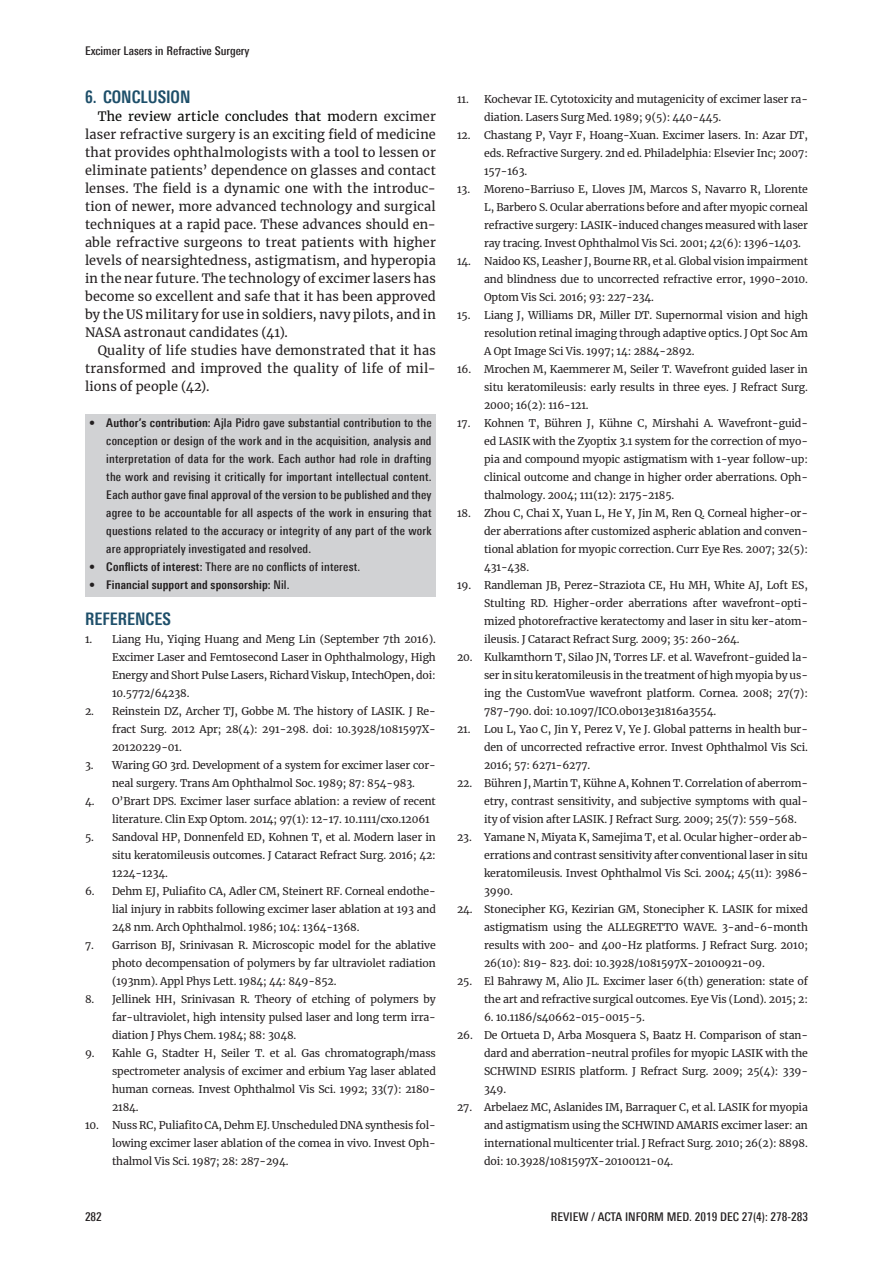
<style>
.page{position:relative;width:893px;height:1263px;background:#fff}
.page>*{position:absolute;margin:0;border:0;box-sizing:border-box;transform-origin:0 0}
.t1{font:700 condensed 17.4px "Univers Next Pro";color:#1e4f6a;scale:.95 1}
.t2{font:12.75px/18px "Merriweather";letter-spacing:.01em;color:#231f20;text-align:justify}
.t3{font:500 condensed 12px/18px "Univers Next Pro";letter-spacing:.01em;color:#231f20;text-align:justify}
.t4{font:700 condensed 12px "Univers Next Pro";letter-spacing:.015em;color:#231f20}
.t5{font:10.5px/18px "Merriweather";letter-spacing:-.01em;color:#231f20;text-align:justify}
.s1{color:#040503}
.s2{font-weight:700}
.s3{font-weight:500}
</style>
<div class="page">
<div style="left:85px;top:414px;width:351px;height:146px;background:#d1d2d4"></div>
<div style="left:85px;top:558px;width:351px;height:20px;background:#d1d2d4"></div>
<div style="left:85px;top:576px;width:351px;height:20px;background:#d1d2d4"></div>
<p class="t3" style="left:85px;top:42px;width:166px">Excimer Lasers in Refractive Surgery</p>
<h1 class="t1" style="left:85px;top:87px;width:113px">6. CONCLUSION</h1>
<p class="t2" style="left:85px;top:107px;width:352px;text-indent:13px"><span class="s1">The review article concludes that m</span>odern excimer laser refractive surgery is an exciting field of medicine that provides ophthalmologists with a tool to lessen or eliminate patients’ dependence on glasses and contact lenses. The field is a dynamic one with the introduc&shy;tion of newer, more advanced technology and surgical techniques at a rapid pace. These advances should en&shy;able refractive surgeons to treat patients with higher levels of nearsightedness, astigmatism, and hyperopia in the near future. The technology of excimer lasers has become so excellent and safe that it has been approved by the US military for use in soldiers, navy pilots, and in NASA astronaut candidates (41).</p>
<p class="t2" style="left:85px;top:341px;width:352px;text-indent:13px">Quality of life studies have demonstrated that it has transformed and improved the quality of life of mil&shy;lions of people (42).</p>
<p class="t3" style="left:106px;top:414px;width:327px;text-indent:-17px">• <span class="s2">Author’s contribution:</span> Ajla Pidro gave substantial contribution to the conception or design of the work and in the acquisition, analysis and interpretation of data for the work. Each author had role in drafting the work and revising it critically for important intellectual content.<br>Each author gave final approval of the version to be published and they agree to be accountable for all aspects of the work in ensuring that questions related to the accuracy or integrity of any part of the work are appropriately investigated and resolved.</p>
<p class="t3" style="left:89px;top:558px;width:273px">• <span class="s2">Conflicts of interest:</span> There are no conflicts of interest.</p>
<p class="t4" style="left:89px;top:578px;width:202px"><span class="s3">•</span> Financial support and sponsorship: <span class="s3">Nil.</span></p>
<h1 class="t1" style="left:85px;top:609px;width:92px">REFERENCES</h1>
<p class="t5" style="left:112px;top:630px;width:325px;text-indent:-27px">1. Liang Hu, Yiqing Huang and Meng Lin (September 7th 2016).<br>Excimer Laser and Femtosecond Laser in Ophthalmology, High Energy and Short Pulse Lasers, Richard Viskup, IntechOpen, doi:<br>10.5772/64238.</p>
<p class="t5" style="left:112px;top:702px;width:325px;text-indent:-27px">2. Reinstein DZ, Archer TJ, Gobbe M. The history of LASIK. J Re&shy;fract Surg. 2012 Apr; 28(4): 291-298. doi: 10.3928/1081597X-20120229-01.</p>
<p class="t5" style="left:85px;top:756px;width:352px;text-align:center">3. Waring GO 3rd. Development of a system for excimer laser cor&shy;neal surgery. Trans Am Ophthalmol Soc. 1989; 87: 854-983.</p>
<p class="t5" style="left:112px;top:792px;width:325px;text-indent:-27px">4. O’Brart DPS. Excimer laser surface ablation: a review of recent literature. Clin Exp Optom. 2014; 97(1): 12-17. 10.1111/cxo.12061</p>
<p class="t5" style="left:112px;top:828px;width:325px;text-indent:-27px">5. Sandoval HP, Donnenfeld ED, Kohnen T, et al. Modern laser in situ keratomileusis outcomes. J Cataract Refract Surg. 2016; 42:<br>1224-1234.</p>
<p class="t5" style="left:112px;top:882px;width:325px;text-indent:-27px">6. Dehm EJ, Puliafito CA, Adler CM, Steinert RF. Corneal endothe&shy;lial injury in rabbits following excimer laser ablation at 193 and 248 nm. Arch Ophthalmol. 1986; 104: 1364-1368.</p>
<p class="t5" style="left:112px;top:936px;width:325px;text-indent:-27px">7. Garrison BJ, Srinivasan R. Microscopic model for the ablative photo decompensation of polymers by far ultraviolet radiation (193nm). Appl Phys Lett. 1984; 44: 849-852.</p>
<p class="t5" style="left:112px;top:990px;width:325px;text-indent:-27px">8. Jellinek HH, Srinivasan R. Theory of etching of polymers by far-ultraviolet, high intensity pulsed laser and long term irra&shy;diation J Phys Chem. 1984; 88: 3048.</p>
<p class="t5" style="left:112px;top:1044px;width:325px;text-indent:-27px">9. Kahle G, Stadter H, Seiler T. et al. Gas chromatograph/mass spectrometer analysis of excimer and erbium Yag laser ablated human corneas. Invest Ophthalmol Vis Sci. 1992; 33(7): 2180- 2184.</p>
<p class="t5" style="left:112px;top:1116px;width:325px;text-indent:-27px">10. Nuss RC, Puliafito CA, Dehm EJ. Unscheduled DNA synthesis fol&shy;lowing excimer laser ablation of the comea in vivo. Invest Oph&shy;thalmol Vis Sci. 1987; 28: 287-294.</p>
<p class="t5" style="left:484px;top:90px;width:325px;text-indent:-27px">11. Kochevar IE. Cytotoxicity and mutagenicity of excimer laser ra&shy;diation. Lasers Surg Med. 1989; 9(5): 440-445.</p>
<p class="t5" style="left:484px;top:126px;width:325px;text-indent:-27px">12. Chastang P, Vayr F, Hoang-Xuan. Excimer lasers. In: Azar DT, eds. Refractive Surgery. 2nd ed. Philadelphia: Elsevier Inc; 2007:<br>157-163.</p>
<p class="t5" style="left:484px;top:180px;width:325px;text-indent:-27px">13. Moreno-Barriuso E, Lloves JM, Marcos S, Navarro R, Llorente L, Barbero S. Ocular aberrations before and after myopic corneal refractive surgery: LASIK-induced changes measured with laser ray tracing. Invest Ophthalmol Vis Sci. 2001; 42(6): 1396-1403.</p>
<p class="t5" style="left:484px;top:252px;width:325px;text-indent:-27px">14. Naidoo KS, Leasher J, Bourne RR, et al. Global vision impairment and blindness due to uncorrected refractive error, 1990-2010.<br>Optom Vis Sci. 2016; 93: 227-234.</p>
<p class="t5" style="left:484px;top:306px;width:325px;text-indent:-27px">15. Liang J, Williams DR, Miller DT. Supernormal vision and high resolution retinal imaging through adaptive optics. J Opt Soc Am A Opt Image Sci Vis. 1997; 14: 2884-2892.</p>
<p class="t5" style="left:484px;top:360px;width:325px;text-indent:-27px">16. Mrochen M, Kaemmerer M, Seiler T. Wavefront guided laser in situ keratomileusis: early results in three eyes. J Refract Surg.<br>2000; 16(2): 116-121.</p>
<p class="t5" style="left:484px;top:414px;width:325px;text-indent:-27px">17. Kohnen T, Bühren J, Kühne C, Mirshahi A. Wavefront-guid&shy;ed LASIK with the Zyoptix 3.1 system for the correction of myo&shy;pia and compound myopic astigmatism with 1-year follow-up: clinical outcome and change in higher order aberrations. Oph&shy;thalmology. 2004; 111(12): 2175-2185.</p>
<p class="t5" style="left:484px;top:504px;width:325px;text-indent:-27px">18. Zhou C, Chai X, Yuan L, He Y, Jin M, Ren Q. Corneal higher-or&shy;der aberrations after customized aspheric ablation and conven&shy;tional ablation for myopic correction. Curr Eye Res. 2007; 32(5):<br>431-438.</p>
<p class="t5" style="left:484px;top:576px;width:325px;text-indent:-27px">19. Randleman JB, Perez-Straziota CE, Hu MH, White AJ, Loft ES, Stulting RD. Higher-order aberrations after wavefront-opti&shy;mized photorefractive keratectomy and laser in situ ker-atom&shy;ileusis. J Cataract Refract Surg. 2009; 35: 260-264.</p>
<p class="t5" style="left:484px;top:648px;width:325px;text-indent:-27px">20. Kulkamthorn T, Silao JN, Torres LF. et al. Wavefront-guided la&shy;ser in situ keratomileusis in the treatment of high myopia by us&shy;ing the CustomVue wavefront platform. Cornea. 2008; 27(7):<br>787-790. doi: 10.1097/ICO.0b013e31816a3554.</p>
<p class="t5" style="left:484px;top:720px;width:325px;text-indent:-27px">21. Lou L, Yao C, Jin Y, Perez V, Ye J. Global patterns in health bur&shy;den of uncorrected refractive error. Invest Ophthalmol Vis Sci.<br>2016; 57: 6271-6277.</p>
<p class="t5" style="left:484px;top:774px;width:325px;text-indent:-27px">22. Bühren J, Martin T, Kühne A, Kohnen T. Correlation of aberrom&shy;etry, contrast sensitivity, and subjective symptoms with qual&shy;ity of vision after LASIK. J Refract Surg. 2009; 25(7): 559-568.</p>
<p class="t5" style="left:484px;top:828px;width:325px;text-indent:-27px">23. Yamane N, Miyata K, Samejima T, et al. Ocular higher-order ab&shy;errations and contrast sensitivity after conventional laser in situ keratomileusis. Invest Ophthalmol Vis Sci. 2004; 45(11): 3986- 3990.</p>
<p class="t5" style="left:484px;top:900px;width:325px;text-indent:-27px">24. Stonecipher KG, Kezirian GM, Stonecipher K. LASIK for mixed astigmatism using the ALLEGRETTO WAVE. 3-and-6-month results with 200- and 400-Hz platforms. J Refract Surg. 2010; 26(10): 819- 823. doi: 10.3928/1081597X-20100921-09.</p>
<p class="t5" style="left:457px;top:972px;width:352px;text-align:right">25. El Bahrawy M, Alio JL. Excimer laser 6(th) generation: state of the art and refractive surgical outcomes. Eye Vis (Lond). 2015; 2:</p>
<p class="t5" style="left:484px;top:1008px;width:162px">6. 10.1186/s40662-015-0015-5.</p>
<p class="t5" style="left:484px;top:1026px;width:325px;text-indent:-27px">26. De Ortueta D, Arba Mosquera S, Baatz H. Comparison of stan&shy;dard and aberration-neutral profiles for myopic LASIK with the SCHWIND ESIRIS platform. J Refract Surg. 2009; 25(4): 339- 349.</p>
<p class="t5" style="left:484px;top:1098px;width:325px;text-indent:-27px">27. Arbelaez MC, Aslanides IM, Barraquer C, et al. LASIK for myopia and astigmatism using the SCHWIND AMARIS excimer laser: an international multicenter trial. J Refract Surg. 2010; 26(2): 8898. doi: 10.3928/1081597X-20100121-04.</p>
<p class="t3" style="left:85px;top:1207px;width:18px">282</p>
<p class="t3" style="left:551px;top:1207px;width:258px">REVIEW / ACTA INFORM MED. 2019 DEC 27(4): 278-283</p>
</div>
